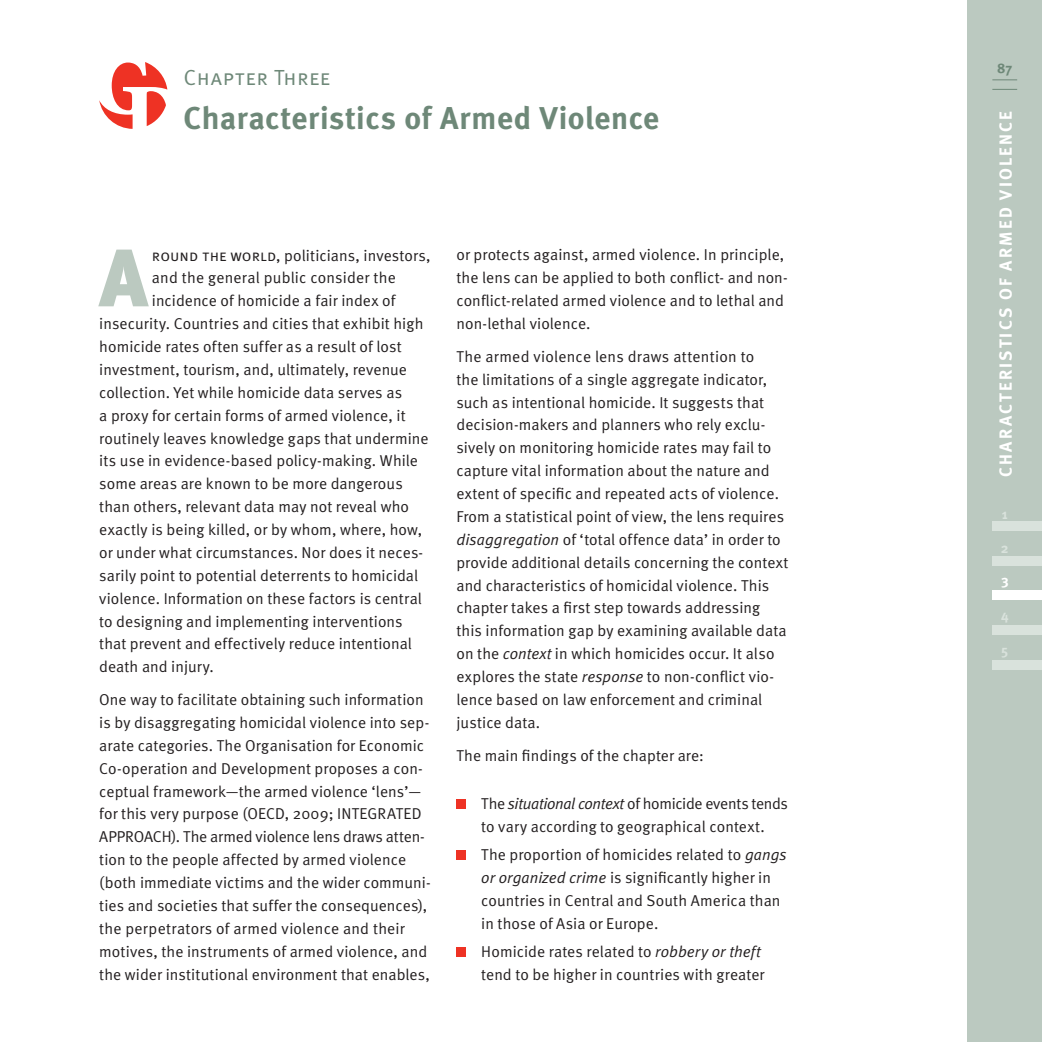
<style>
.page{position:relative;width:1042px;height:1042px;background:#fff}
.page>*{position:absolute;margin:0;border:0;box-sizing:border-box;transform-origin:0 0}
.t1{font:900 81.38px "Meta";color:#bbc9c0}
.t2{font:700 31.5px "Meta";letter-spacing:.015em;color:#6e8878}
.t3{font:21.88px "Meta Normal Caps";letter-spacing:.025em;color:#6e8878}
.t4{font:700 17.5px "Meta";letter-spacing:.12em;color:#fff}
.t5{font:15.75px/22.9px "Meta Normal";letter-spacing:.005em;color:#231f20}
.t6{font:700 14px "Meta";color:#d9e2dc}
.t7{font:700 14px "Meta";color:#6e8878}
.t8{font:700 14px "Meta";color:#fff}
.s1{font-family:"Meta Normal Caps"}
.s2{font-style:italic}
</style>
<div class="page">
<div style="left:967px;top:0;width:75px;height:1042px;background:#bbc9c0"></div>
<svg style="left:992px;top:80px;width:25px;height:1px"></svg>
<svg style="left:992px;top:89px;width:25px;height:1px"></svg>
<div style="left:992px;top:521px;width:50px;height:10px;background:#d9e2dc"></div>
<div style="left:992px;top:556px;width:50px;height:10px;background:#d9e2dc"></div>
<div style="left:992px;top:590px;width:50px;height:10px;background:#fff"></div>
<div style="left:992px;top:625px;width:50px;height:10px;background:#d9e2dc"></div>
<div style="left:992px;top:660px;width:50px;height:10px;background:#d9e2dc"></div>
<svg style="left:99px;top:62px;width:68px;height:67px"></svg>
<div style="left:456px;top:799px;width:10px;height:9px;background:#ee3224"></div>
<div style="left:456px;top:850px;width:10px;height:10px;background:#ee3224"></div>
<div style="left:456px;top:947px;width:10px;height:10px;background:#ee3224"></div>
<h3 class="t3" style="left:184px;top:65px;width:148px">Chapter Three</h3>
<h2 class="t2" style="left:184px;top:105px;width:477px">Characteristics of Armed Violence</h2>
<h1 class="t1" style="left:99px;top:247px;width:50px">A</h1>
<p class="t5" style="left:152px;top:245px;width:280px"><span class="s1">round the world</span>, politicians, investors,</p>
<p class="t5" style="left:152px;top:268px;width:245px">and the general public consider the</p>
<p class="t5" style="left:152px;top:290px;width:245px">incidence of homicide a fair index of</p>
<p class="t5" style="left:99px;top:313px;width:326px">insecurity. Countries and cities that exhibit high</p>
<p class="t5" style="left:99px;top:336px;width:304px">homicide rates often suffer as a result of lost</p>
<p class="t5" style="left:99px;top:359px;width:309px">investment, tourism, and, ultimately, revenue</p>
<p class="t5" style="left:99px;top:382px;width:304px">collection. Yet while homicide data serves as</p>
<p class="t5" style="left:99px;top:405px;width:308px">a proxy for certain forms of armed violence, it</p>
<p class="t5" style="left:99px;top:428px;width:331px">routinely leaves knowledge gaps that undermine</p>
<p class="t5" style="left:99px;top:451px;width:320px">its use in evidence-based policy-making. While</p>
<p class="t5" style="left:99px;top:473px;width:305px">some areas are known to be more dangerous</p>
<p class="t5" style="left:99px;top:496px;width:311px">than others, relevant data may not reveal who</p>
<p class="t5" style="left:99px;top:519px;width:324px">exactly is being killed, or by whom, where, how,</p>
<p class="t5" style="left:99px;top:542px;width:325px">or under what circumstances. Nor does it neces-</p>
<p class="t5" style="left:99px;top:565px;width:320px">sarily point to potential deterrents to homicidal</p>
<p class="t5" style="left:99px;top:588px;width:324px">violence. Information on these factors is central</p>
<p class="t5" style="left:99px;top:611px;width:305px">to designing and implementing interventions</p>
<p class="t5" style="left:99px;top:634px;width:314px">that prevent and effectively reduce intentional</p>
<p class="t5" style="left:99px;top:656px;width:116px">death and injury.</p>
<p class="t5" style="left:99px;top:689px;width:333px">One way to facilitate obtaining such information is by disaggregating homicidal violence into sep&shy;arate categories. The Organisation for Economic Co-operation and Development proposes a con&shy;ceptual framework—the armed violence ‘lens’— for this very purpose (OECD, 2009; INTEGRATED APPROACH). The armed violence lens draws atten&shy;tion to the people affected by armed violence (both immediate victims and the wider communi&shy;ties and societies that suffer the consequences), the perpetrators of armed violence and their motives, the instruments of armed violence, and the wider institutional environment that enables,</p>
<p class="t5" style="left:456px;top:245px;width:333px">or protects against, armed violence. In principle, the lens can be applied to both conflict- and non&shy;conflict-related armed violence and to lethal and non-lethal violence.</p>
<p class="t5" style="left:456px;top:346px;width:333px">The armed violence lens draws attention to<br>the limitations of a single aggregate indicator, such as intentional homicide. It suggests that decision-makers and planners who rely exclu&shy;sively on monitoring homicide rates may fail to capture vital information about the nature and extent of specific and repeated acts of violence.<br>From a statistical point of view, the lens requires <span class="s2">disaggregation</span> of ‘total offence data’ in order to provide additional details concerning the context and characteristics of homicidal violence. This chapter takes a first step towards addressing this information gap by examining available data on the <span class="s2">context</span> in which homicides occur. It also explores the state <span class="s2">response</span> to non-conflict vio&shy;lence based on law enforcement and criminal justice data.</p>
<p class="t5" style="left:456px;top:745px;width:249px">The main findings of the chapter are:</p>
<p class="t5" style="left:481px;top:793px;width:308px">The <span class="s2">situational context</span> of homicide events tends to vary according to geographical context.</p>
<p class="t5" style="left:481px;top:844px;width:307px">The proportion of homicides related to <span class="s2">gangs or organized crime</span> is significantly higher in countries in Central and South America than in those of Asia or Europe.</p>
<p class="t5" style="left:481px;top:941px;width:285px">Homicide rates related to <span class="s2">robbery or theft </span>tend to be higher in countries with greater</p>
<p class="t7" style="left:997px;top:63px;width:17px">87</p>
<p class="t4" style="left:999px;top:477px;width:367px;rotate:-90deg">CHARACTERISTICS OF ARMED VIOLENCE</p>
<p class="t6" style="left:1002px;top:508px;width:7px">1</p>
<p class="t6" style="left:1001px;top:543px;width:9px">2</p>
<p class="t8" style="left:1001px;top:575px;width:9px">3</p>
<p class="t6" style="left:1001px;top:610px;width:9px">4</p>
<p class="t6" style="left:1001px;top:644px;width:9px">5</p>
</div>
